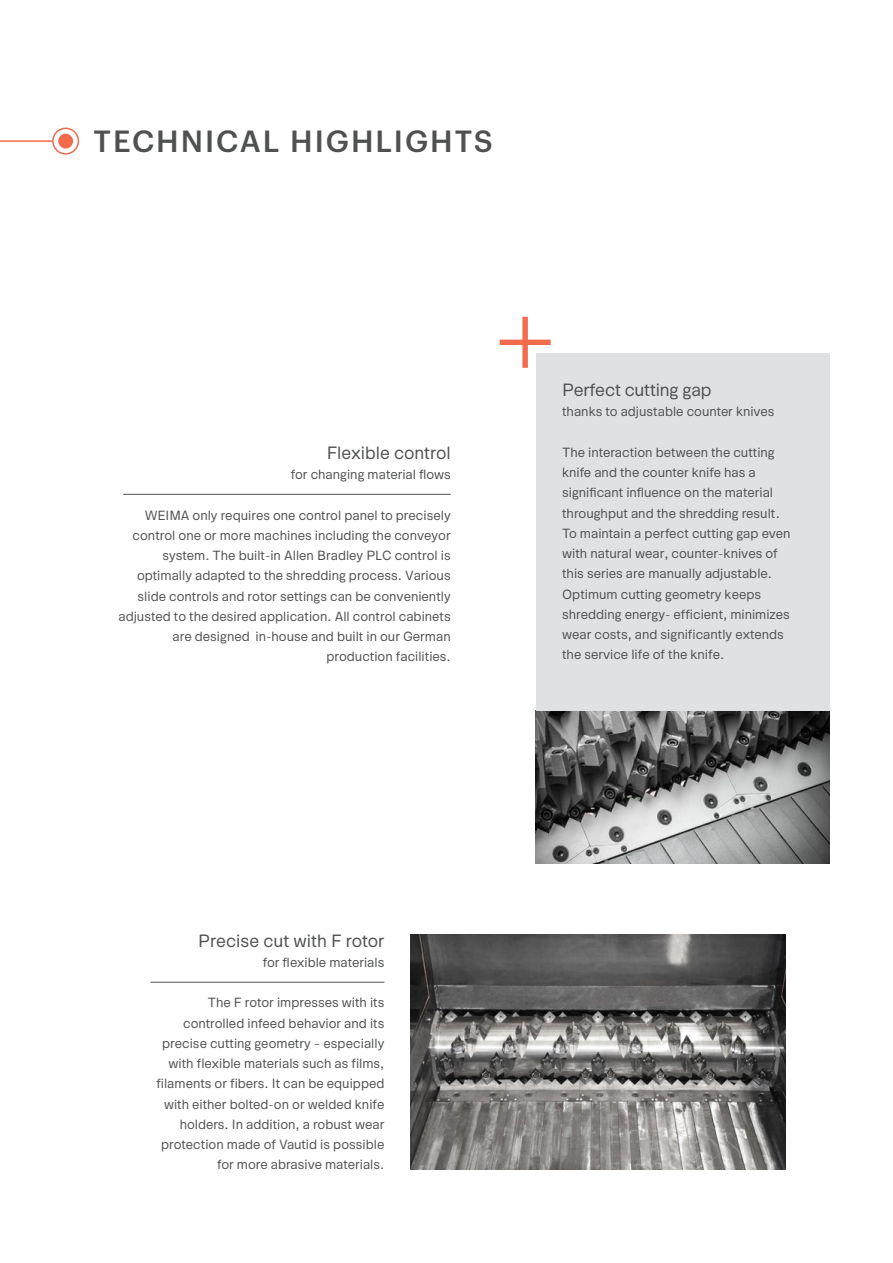
<style>
.page{position:relative;width:893px;height:1263px;background:#fff}
.page>*{position:absolute;margin:0;border:0;box-sizing:border-box;transform-origin:0 0}
.t1{font:500 30px "Graphik";letter-spacing:.065em;color:#4f5050}
.t2{font:18px "Okomito";color:#4f5050}
.t3{font:13.5px/20.2px "Okomito";color:#4f5050;text-align:right}
</style>
<div class="page">
<hr style="left:123px;top:494px;width:328px;height:1px;background:#4f5050">
<img style="left:411px;top:934px;width:374px;height:235px">
<hr style="left:151px;top:982px;width:233px;height:1px;background:#4f5050">
<img style="left:536px;top:710px;width:293px;height:153px">
<div style="left:536px;top:353px;width:293px;height:357px;background:#e0e1e3"></div>
<div style="left:52px;top:128px;width:27px;height:27px;border:2px solid #f26b4d;border-radius:50%"></div>
<div style="left:58px;top:134px;width:15px;height:15px;background:#f26b4d;border-radius:50%"></div>
<hr style="left:0;top:140px;width:53px;height:2px;background:#f26b4d">
<div style="left:522px;top:317px;width:6px;height:51px;background:#f26b4d"></div>
<div style="left:500px;top:340px;width:51px;height:5px;background:#f26b4d"></div>
<h1 class="t1" style="left:94px;top:118px;width:401px">TECHNICAL HIGHLIGHTS</h1>
<h2 class="t2" style="left:327px;top:439px;width:126px">Flexible control</h2>
<p class="t3" style="left:291px;top:463px;width:161px">for changing material flows</p>
<p class="t3" style="left:118px;top:504px;width:334px">WEIMA only requires one control panel to precisely control one or more machines including the conveyor system. The built-in Allen Bradley PLC control is optimally adapted to the shredding process. Various slide controls and rotor settings can be conveniently adjusted to the desired application. All control cabinets are designed in-house and built in our German production facilities.</p>
<h2 class="t2" style="left:562px;top:376px;width:151px">Perfect cutting gap</h2>
<p class="t3" style="left:562px;top:400px;width:214px">thanks to adjustable counter knives</p>
<p class="t3" style="left:562px;top:441px;width:230px;text-align:left">The interaction between the cutting knife and the counter knife has a significant influence on the material throughput and the shredding result.<br>To maintain a perfect cutting gap even with natural wear, counter-knives of this series are manually adjustable.<br>Optimum cutting geometry keeps shredding energy- efficient, minimizes wear costs, and significantly extends the service life of the knife.</p>
<h2 class="t2" style="left:198px;top:927px;width:188px">Precise cut with F rotor</h2>
<p class="t3" style="left:263px;top:951px;width:123px">for flexible materials</p>
<p class="t3" style="left:156px;top:992px;width:230px">The F rotor impresses with its controlled infeed behavior and its precise cutting geometry – especially with flexible materials such as films, filaments or fibers. It can be equipped with either bolted-on or welded knife holders. In addition, a robust wear protection made of Vautid is possible for more abrasive materials.</p>
</div>
